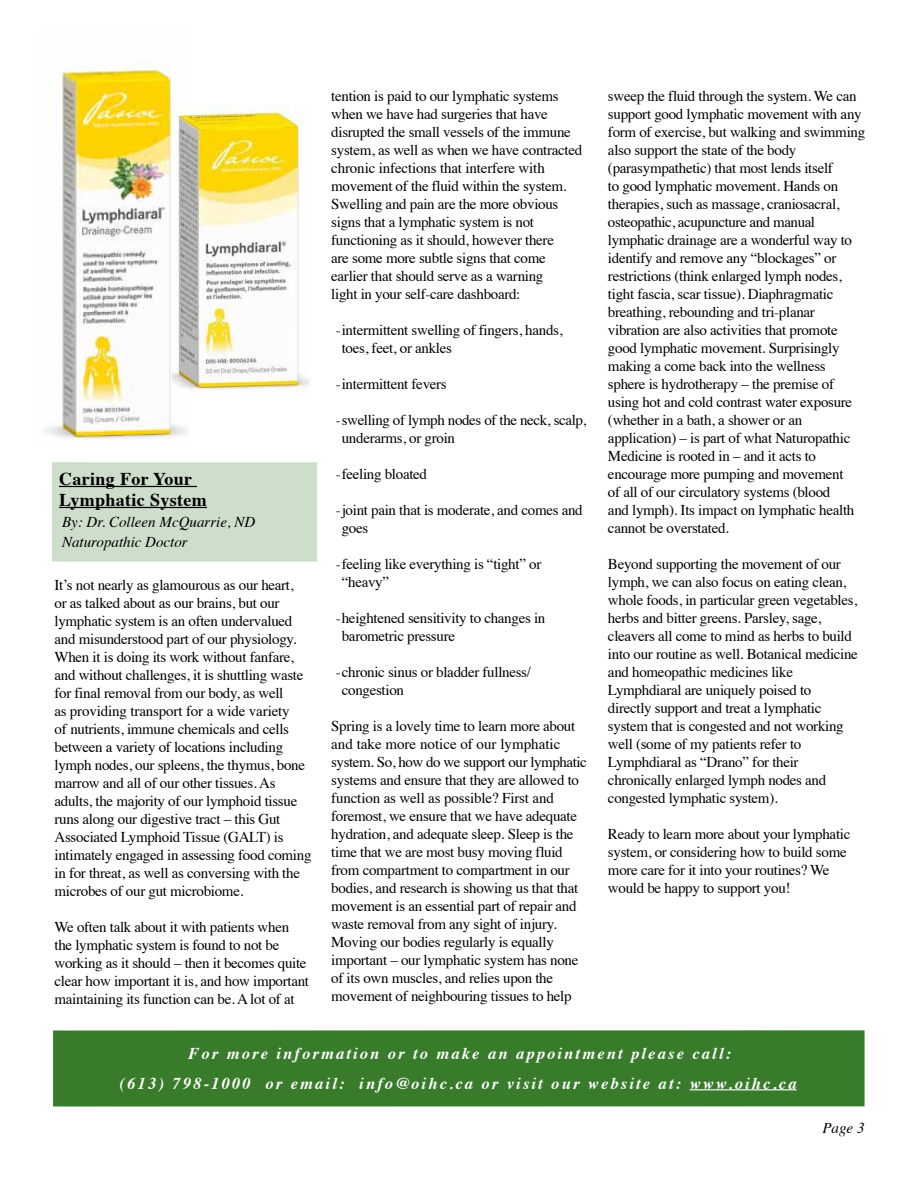
<style>
.page{position:relative;width:918px;height:1188px;background:#fff}
.page>*{position:absolute;margin:0;border:0;box-sizing:border-box;transform-origin:0 0}
.t1{font:700 18px/21px "Times";letter-spacing:.02em;color:#000}
.t2{font:italic 700 16.5px/30px "Times";letter-spacing:.13em;color:#fff;text-align:center}
.t3{font:15px/18px "Times";letter-spacing:-.02em;color:#000}
.t4{font:italic 15px/19.5px "Times";color:#000}
</style>
<div class="page">
<div style="left:52px;top:462px;width:265px;height:100px;background:#cddeca"></div>
<div style="left:53px;top:1030px;width:812px;height:77px;background:#387c2b"></div>
<hr style="left:690px;top:1089px;width:107px;height:1px;background:#fff">
<hr style="left:59px;top:486px;width:138px;height:1px;background:#000">
<hr style="left:59px;top:507px;width:148px;height:1px;background:#000">
<img style="left:45px;top:60px;width:143px;height:379px">
<img style="left:173px;top:105px;width:137px;height:295px">
<p class="t1" style="left:59px;top:467px;width:149px">Caring For Your<br>Lymphatic System</p>
<p class="t4" style="left:62px;top:512px;width:195px">By: Dr. Colleen McQuarrie, ND<br>Naturopathic Doctor</p>
<p class="t3" style="left:55px;top:575px;width:258px">It’s not nearly as glamourous as our heart,<br>or as talked about as our brains, but our lymphatic system is an often undervalued and misunderstood part of our physiology.<br>When it is doing its work without fanfare, and without challenges, it is shuttling waste for final removal from our body, as well<br>as providing transport for a wide variety<br>of nutrients, immune chemicals and cells between a variety of locations including lymph nodes, our spleens, the thymus, bone marrow and all of our other tissues. As adults, the majority of our lymphoid tissue runs along our digestive tract – this Gut Associated Lymphoid Tissue (GALT) is intimately engaged in assessing food coming in for threat, as well as conversing with the microbes of our gut microbiome.</p>
<p class="t3" style="left:55px;top:917px;width:256px">We often talk about it with patients when the lymphatic system is found to not be working as it should – then it becomes quite clear how important it is, and how important maintaining its function can be. A lot of at</p>
<p class="t3" style="left:331px;top:86px;width:252px">tention is paid to our lymphatic systems when we have had surgeries that have disrupted the small vessels of the immune system, as well as when we have contracted chronic infections that interfere with movement of the fluid within the system.<br>Swelling and pain are the more obvious signs that a lymphatic system is not functioning as it should, however there<br>are some more subtle signs that come earlier that should serve as a warning<br>light in your self-care dashboard:</p>
<p class="t3" style="left:342px;top:320px;width:222px;text-indent:-6px">-intermittent swelling of fingers, hands, toes, feet, or ankles</p>
<p class="t3" style="left:336px;top:374px;width:112px">-intermittent fevers</p>
<p class="t3" style="left:342px;top:410px;width:246px;text-indent:-6px">-swelling of lymph nodes of the neck, scalp, underarms, or groin</p>
<p class="t3" style="left:336px;top:464px;width:93px">-feeling bloated</p>
<p class="t3" style="left:342px;top:500px;width:243px;text-indent:-6px">-joint pain that is moderate, and comes and goes</p>
<p class="t3" style="left:342px;top:554px;width:201px;text-indent:-6px">-feeling like everything is “tight” or “heavy”</p>
<p class="t3" style="left:342px;top:608px;width:205px;text-indent:-6px">-heightened sensitivity to changes in barometric pressure</p>
<p class="t3" style="left:342px;top:662px;width:191px;text-indent:-6px">-chronic sinus or bladder fullness/ congestion</p>
<p class="t3" style="left:331px;top:716px;width:257px">Spring is a lovely time to learn more about and take more notice of our lymphatic system. So, how do we support our lymphatic systems and ensure that they are allowed to function as well as possible? First and foremost, we ensure that we have adequate hydration, and adequate sleep. Sleep is the time that we are most busy moving fluid from compartment to compartment in our bodies, and research is showing us that that movement is an essential part of repair and waste removal from any sight of injury.<br>Moving our bodies regularly is equally important – our lymphatic system has none of its own muscles, and relies upon the movement of neighbouring tissues to help</p>
<p class="t3" style="left:608px;top:86px;width:259px">sweep the fluid through the system. We can support good lymphatic movement with any form of exercise, but walking and swimming also support the state of the body (parasympathetic) that most lends itself<br>to good lymphatic movement. Hands on therapies, such as massage, craniosacral, osteopathic, acupuncture and manual lymphatic drainage are a wonderful way to identify and remove any “blockages” or restrictions (think enlarged lymph nodes, tight fascia, scar tissue). Diaphragmatic breathing, rebounding and tri-planar vibration are also activities that promote good lymphatic movement. Surprisingly making a come back into the wellness sphere is hydrotherapy – the premise of using hot and cold contrast water exposure (whether in a bath, a shower or an application) – is part of what Naturopathic Medicine is rooted in – and it acts to encourage more pumping and movement<br>of all of our circulatory systems (blood<br>and lymph). Its impact on lymphatic health cannot be overstated.</p>
<p class="t3" style="left:608px;top:554px;width:251px">Beyond supporting the movement of our lymph, we can also focus on eating clean, whole foods, in particular green vegetables, herbs and bitter greens. Parsley, sage, cleavers all come to mind as herbs to build into our routine as well. Botanical medicine and homeopathic medicines like Lymphdiaral are uniquely poised to directly support and treat a lymphatic system that is congested and not working well (some of my patients refer to Lymphdiaral as “Drano” for their chronically enlarged lymph nodes and congested lymphatic system).</p>
<p class="t3" style="left:608px;top:824px;width:244px">Ready to learn more about your lymphatic system, or considering how to build some more care for it into your routines? We would be happy to support you!</p>
<p class="t2" style="left:120px;top:1037px;width:678px">For more information or to make an appointment please call:<br>(613) 798-1000 or email: info@oihc.ca or visit our website at: www.oihc.ca</p>
<p class="t4" style="left:822px;top:1117px;width:44px">Page 3</p>
</div>
